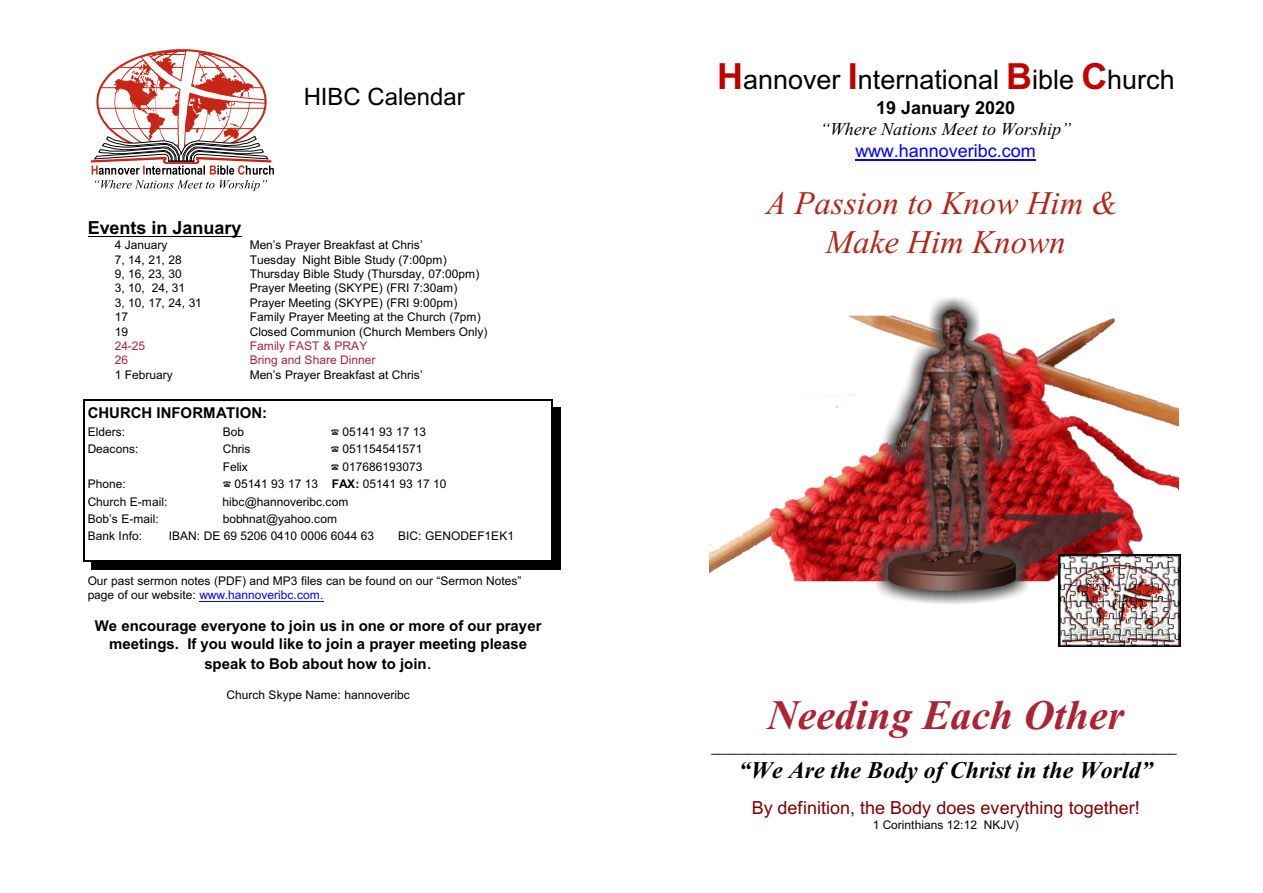
<style>
.page{position:relative;width:1263px;height:893px;background:#fff}
.page>*{position:absolute;margin:0;border:0;box-sizing:border-box;transform-origin:0 0}
.t1{font:italic 700 42px "Times New Roman";color:#ab2436}
.t2{font:italic 33px/39px "Times New Roman";color:#b32617;text-align:center}
.t3{font:27px "Arial";color:#000}
.t4{font:italic 700 24px "Times New Roman";color:#000}
.t5{font:24px "Arial";color:#000}
.t6{font:18px "Arial";color:#800000}
.t7{font:700 18px "Arial";color:#000}
.t8{font:italic 18px "Times New Roman";color:#000}
.t9{font:18px "Arial";color:#00f}
.t10{font:700 15px/17.9px "Arial";color:#000;text-align:center}
.t11{font:13.5px "Arial";color:#000}
.t12{font:12px/14.4px "Arial";color:#000}
.t13{font:12px "Arial";color:#ab2436}
.s1{font-weight:700}
.s2{color:#00f}
.s3{font-weight:400;font-size:18px}
.s4{font-weight:700;font-size:36px;color:#c20000}
</style>
<div class="page">
<hr style="left:83px;top:399px;width:2px;height:27px;background:#000">
<hr style="left:83px;top:399px;width:470px;height:2px;background:#000">
<div style="left:553px;top:407px;width:8px;height:17px;background:#000"></div>
<hr style="left:83px;top:423px;width:2px;height:20px;background:#000">
<div style="left:553px;top:425px;width:8px;height:17px;background:#000"></div>
<hr style="left:83px;top:440px;width:2px;height:20px;background:#000">
<div style="left:553px;top:442px;width:8px;height:17px;background:#000"></div>
<hr style="left:83px;top:458px;width:2px;height:20px;background:#000">
<div style="left:553px;top:459px;width:8px;height:17px;background:#000"></div>
<hr style="left:83px;top:475px;width:2px;height:20px;background:#000">
<div style="left:553px;top:477px;width:8px;height:17px;background:#000"></div>
<hr style="left:83px;top:493px;width:2px;height:20px;background:#000">
<div style="left:553px;top:494px;width:8px;height:17px;background:#000"></div>
<hr style="left:83px;top:510px;width:2px;height:20px;background:#000">
<div style="left:553px;top:511px;width:8px;height:17px;background:#000"></div>
<hr style="left:83px;top:527px;width:2px;height:20px;background:#000">
<div style="left:553px;top:529px;width:8px;height:17px;background:#000"></div>
<svg style="left:83px;top:547px;width:2px;height:14px"></svg>
<svg style="left:552px;top:401px;width:1px;height:160px"></svg>
<hr style="left:83px;top:561px;width:470px;height:1px;background:#000">
<div style="left:553px;top:546px;width:8px;height:24px;background:#000"></div>
<div style="left:91px;top:562px;width:470px;height:8px;background:#000"></div>
<svg style="left:91px;top:49px;width:183px;height:142px"></svg>
<img style="left:710px;top:297px;width:468px;height:307px">
<img style="left:1058px;top:555px;width:123px;height:92px">
<hr style="left:88px;top:236px;width:153px;height:1px;background:#000">
<hr style="left:199px;top:601px;width:124px;height:1px;background:#00f">
<hr style="left:855px;top:160px;width:181px;height:1px;background:#00f">
<h3 class="t5" style="left:304px;top:88px;width:163px">HIBC Calendar</h3>
<h3 class="t7" style="left:88px;top:220px;width:155px">Events in January</h3>
<p class="t12" style="left:115px;top:239px;width:54px">4 January</p>
<p class="t12" style="left:250px;top:239px;width:174px">Men’s Prayer Breakfast at Chris’</p>
<p class="t12" style="left:115px;top:253px;width:69px">7, 14, 21, 28</p>
<p class="t12" style="left:250px;top:253px;width:199px">Tuesday Night Bible Study (7:00pm)</p>
<p class="t12" style="left:115px;top:268px;width:69px">9, 16, 23, 30</p>
<p class="t12" style="left:250px;top:268px;width:231px">Thursday Bible Study (Thursday, 07:00pm)</p>
<p class="t12" style="left:115px;top:282px;width:72px">3, 10, 24, 31</p>
<p class="t12" style="left:250px;top:282px;width:209px">Prayer Meeting (SKYPE) (FRI 7:30am)</p>
<p class="t12" style="left:115px;top:297px;width:89px">3, 10, 17, 24, 31</p>
<p class="t12" style="left:250px;top:297px;width:209px">Prayer Meeting (SKYPE) (FRI 9:00pm)</p>
<p class="t12" style="left:115px;top:311px;width:15px">17</p>
<p class="t12" style="left:250px;top:311px;width:233px">Family Prayer Meeting at the Church (7pm)</p>
<p class="t12" style="left:115px;top:325px;width:15px">19</p>
<p class="t12" style="left:250px;top:325px;width:239px">Closed Communion (Church Members Only)</p>
<p class="t13" style="left:115px;top:341px;width:32px">24-25</p>
<p class="t13" style="left:250px;top:341px;width:119px">Family FAST &amp; PRAY</p>
<p class="t13" style="left:115px;top:356px;width:15px">26</p>
<p class="t13" style="left:250px;top:356px;width:127px">Bring and Share Dinner</p>
<p class="t12" style="left:115px;top:369px;width:59px">1 February</p>
<p class="t12" style="left:250px;top:369px;width:174px">Men’s Prayer Breakfast at Chris’</p>
<p class="t10" style="left:88px;top:405px;width:181px">CHURCH INFORMATION:</p>
<p class="t12" style="left:88px;top:426px;width:39px">Elders:</p>
<p class="t12" style="left:223px;top:426px;width:23px">Bob</p>
<p class="t12" style="left:343px;top:426px;width:85px">05141 93 17 13</p>
<p class="t12" style="left:88px;top:443px;width:52px">Deacons:</p>
<p class="t12" style="left:223px;top:443px;width:29px">Chris</p>
<p class="t12" style="left:343px;top:443px;width:81px">051154541571</p>
<p class="t12" style="left:223px;top:461px;width:27px">Felix</p>
<p class="t12" style="left:343px;top:461px;width:81px">017686193073</p>
<p class="t12" style="left:88px;top:478px;width:40px">Phone:</p>
<p class="t12" style="left:235px;top:478px;width:213px">05141 93 17 13 <span class="s1">FAX:</span> 05141 93 17 10</p>
<p class="t12" style="left:88px;top:495px;width:81px">Church E-mail:</p>
<p class="t12" style="left:223px;top:495px;width:127px">hibc@hannoveribc.com</p>
<p class="t12" style="left:88px;top:513px;width:73px">Bob’s E-mail:</p>
<p class="t12" style="left:223px;top:513px;width:116px">bobhnat@yahoo.com</p>
<p class="t12" style="left:88px;top:530px;width:56px">Bank Info:</p>
<p class="t12" style="left:169px;top:530px;width:207px">IBAN: DE 69 5206 0410 0006 6044 63</p>
<p class="t12" style="left:398px;top:530px;width:118px">BIC: GENODEF1EK1</p>
<p class="t12" style="left:88px;top:574px;width:435px">Our past sermon notes (PDF) and MP3 files can be found on our “Sermon Notes” page of our website: <span class="s2">www.hannoveribc.com.</span></p>
<p class="t10" style="left:95px;top:618px;width:448px">We encourage everyone to join us in one or more of our prayer meetings. If you would like to join a prayer meeting please</p>
<p class="t10" style="left:204px;top:656px;width:229px">speak to Bob about how to join<span class="s3">.</span></p>
<p class="t12" style="left:226px;top:689px;width:185px">Church Skype Name: hannoveribc</p>
<h3 class="t3" style="left:717px;top:69px;width:459px"><span class="s4">H</span>annover <span class="s4">I</span>nternational <span class="s4">B</span>ible <span class="s4">C</span>hurch</h3>
<h3 class="t7" style="left:876px;top:101px;width:140px">19 January 2020</h3>
<h3 class="t8" style="left:820px;top:123px;width:253px">“Where Nations Meet to Worship”</h3>
<h3 class="t9" style="left:855px;top:144px;width:182px">www.hannoveribc.com</h3>
<h2 class="t2" style="left:766px;top:187px;width:353px">A Passion to Know Him &amp;<br>Make Him Known</h2>
<h1 class="t1" style="left:767px;top:701px;width:358px">Needing Each Other</h1>
<p class="t11" style="left:711px;top:742px;width:467px">______________________________________________________________</p>
<h3 class="t4" style="left:739px;top:762px;width:415px">“We Are the Body of Christ in the World”</h3>
<h3 class="t6" style="left:752px;top:800px;width:390px">By definition, the Body does everything together!</h3>
<p class="t12" style="left:873px;top:819px;width:148px">1 Corinthians 12:12 NKJV)</p>
</div>
